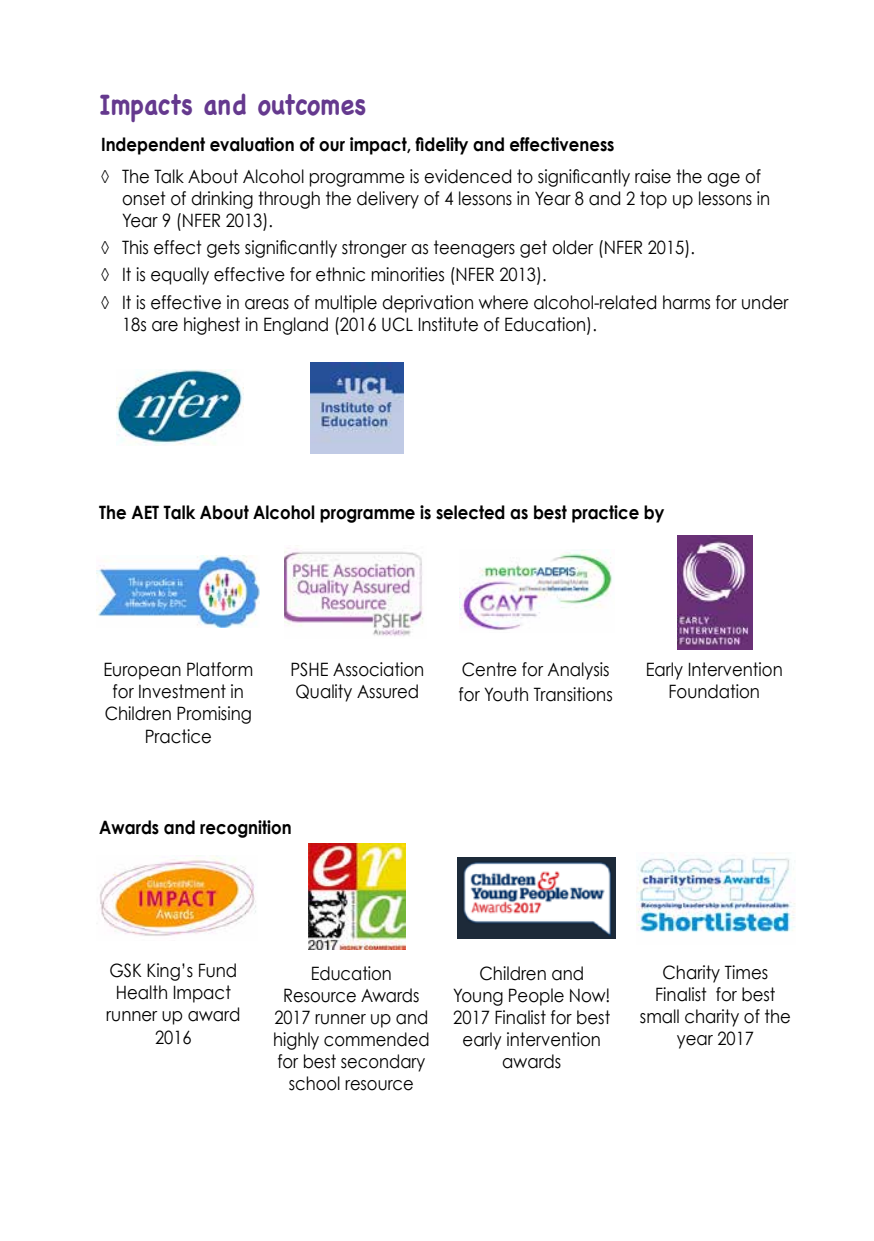
<style>
.page{position:relative;width:874px;height:1241px;background:#fff}
.page>*{position:absolute;margin:0;border:0;box-sizing:border-box;transform-origin:0 0}
.t1{font:700 28px "Chalkboard";color:#65398e;scale:.9 1}
.t2{font:18.38px/22.1px "Century Gothic";color:#000;text-align:center;scale:.9 1}
.t3{font:700 18.38px "Century Gothic";color:#000;scale:.9 1}
.t4{font:18.38px/22.1px "Century Gothic";color:#000;text-align:center;scale:.89 1}
</style>
<div class="page">
<img style="left:96px;top:555px;width:163px;height:72px">
<img style="left:117px;top:369px;width:126px;height:76px">
<img style="left:284px;top:545px;width:139px;height:92px">
<img style="left:310px;top:362px;width:93px;height:91px">
<img style="left:677px;top:535px;width:75px;height:114px">
<img style="left:459px;top:549px;width:154px;height:81px">
<img style="left:636px;top:853px;width:159px;height:80px">
<img style="left:99px;top:855px;width:157px;height:81px">
<img style="left:457px;top:857px;width:158px;height:81px">
<img style="left:308px;top:843px;width:97px;height:106px">
<h1 class="t1" style="left:99px;top:88px;width:298px">Impacts and outcomes</h1>
<p class="t3" style="left:101px;top:133px;width:571px">Independent evaluation of our impact, fidelity and effectiveness</p>
<p class="t2" style="left:122px;top:165px;width:721px;text-align:left;text-indent:-21px">◊ The Talk About Alcohol programme is evidenced to significantly raise the age of onset of drinking through the delivery of 4 lessons in Year 8 and 2 top up lessons in<br>Year 9 (NFER 2013).</p>
<p class="t2" style="left:101px;top:234px;width:764px;line-height:26.9px;text-align:left">◊ This effect gets significantly stronger as teenagers get older (NFER 2015).<br>◊ It is equally effective for ethnic minorities (NFER 2013).<br>◊ It is effective in areas of multiple deprivation where alcohol-related harms for under</p>
<p class="t2" style="left:122px;top:312px;width:529px">18s are highest in England (2016 UCL Institute of Education).</p>
<p class="t3" style="left:99px;top:500px;width:629px">The AET Talk About Alcohol programme is selected as best practice by</p>
<p class="t2" style="left:103px;top:658px;width:168px">European Platform for Investment in<br>Children Promising<br>Practice</p>
<p class="t2" style="left:290px;top:658px;width:150px;text-align:left">PSHE Association<br>Quality Assured</p>
<p class="t3" style="left:99px;top:815px;width:215px">Awards and recognition</p>
<p class="t2" style="left:458px;top:657px;width:173px;line-height:24.2px;text-align:left">Centre for Analysis for Youth Transitions</p>
<p class="t2" style="left:645px;top:658px;width:154px">Early Intervention<br>Foundation</p>
<p class="t2" style="left:106px;top:959px;width:150px">GSK King’s Fund<br>Health Impact runner up award<br>2016</p>
<p class="t4" style="left:273px;top:961px;width:177px">Education<br>Resource Awards<br>2017 runner up and highly commended for best secondary school resource</p>
<p class="t2" style="left:639px;top:960px;width:169px">Charity Times<br>Finalist for best small charity of the year 2017</p>
<p class="t2" style="left:453px;top:961px;width:176px">Children and<br>Young People Now!<br>2017 Finalist for best early intervention awards</p>
</div>
